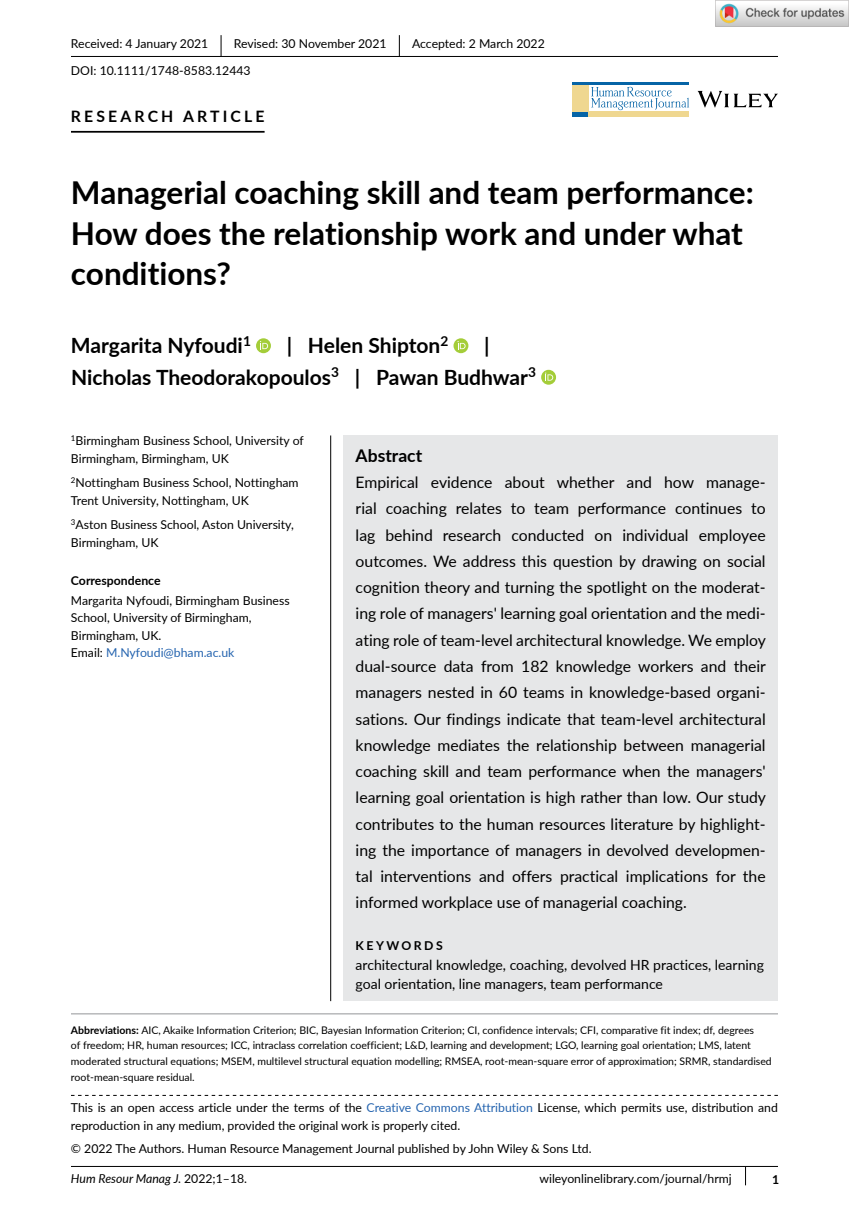
<style>
.page{position:relative;width:849px;height:1221px;background:#fff}
.page>*{position:absolute;margin:0;border:0;box-sizing:border-box;transform-origin:0 0}
.t1{font:700 31.5px/40.2px "Lato";color:#000}
.t2{font:700 21px/31.5px "Lato";color:#000}
.t3{font:700 17.5px "Lato";color:#000}
.t4{font:15.75px/26.2px "Lato";color:#000;text-align:justify}
.t5{font:700 15.75px "Lato";letter-spacing:.2em;color:#000}
.t6{font:14px/19.2px "Lato";color:#000}
.t7{font:12.25px/17.5px "Lato";color:#000}
.t8{font:italic 12.25px "Lato";color:#000}
.t9{font:700 12.25px "Lato";color:#000}
.t10{font:700 12.25px "Lato";letter-spacing:.2em;color:#000}
.t11{font:10.5px/15.8px "Lato";color:#000}
.s1{color:#2564af}
.s2{font-weight:700}
.s3{font-style:normal}
</style>
<div class="page">
<div style="left:343px;top:435px;width:434px;height:566px;background:#e6e7e8"></div>
<hr style="left:71px;top:56px;width:706px;height:1px;background:#000">
<hr style="left:71px;top:131px;width:193px;height:2px;background:#000">
<svg style="left:256px;top:338px;width:15px;height:15px"></svg>
<svg style="left:260px;top:341px;width:8px;height:8px"></svg>
<svg style="left:453px;top:338px;width:15px;height:15px"></svg>
<svg style="left:457px;top:341px;width:8px;height:8px"></svg>
<svg style="left:541px;top:370px;width:15px;height:14px"></svg>
<svg style="left:545px;top:372px;width:8px;height:8px"></svg>
<svg style="left:220px;top:35px;width:1px;height:21px"></svg>
<svg style="left:399px;top:35px;width:1px;height:21px"></svg>
<hr style="left:71px;top:1013px;width:706px;height:1px;background:#939598">
<hr style="left:71px;top:1165px;width:706px;height:1px;background:#000">
<svg style="left:71px;top:1094px;width:706px;height:1px"></svg>
<svg style="left:588px;top:85px;width:100px;height:27px"></svg>
<svg style="left:591px;top:87px;width:97px;height:23px"></svg>
<hr style="left:572px;top:82px;width:116px;height:3px;background:#0664a6">
<div style="left:572px;top:112px;width:16px;height:5px;background:#0664a6"></div>
<div style="left:588px;top:112px;width:100px;height:5px;background:#efd790"></div>
<div style="left:572px;top:85px;width:16px;height:27px;background:#efd790"></div>
<svg style="left:697px;top:91px;width:80px;height:17px"></svg>
<hr style="left:330px;top:435px;width:1px;height:566px;background:#000">
<img style="left:715px;top:0;width:133px;height:26px">
<p class="t7" style="left:71px;top:35px;width:139px">Received: 4 January 2021</p>
<p class="t7" style="left:234px;top:35px;width:154px">Revised: 30 November 2021</p>
<p class="t7" style="left:412px;top:35px;width:134px">Accepted: 2 March 2022</p>
<p class="t7" style="left:71px;top:61px;width:181px">DOI: 10.1111/1748-8583.12443</p>
<p class="t5" style="left:71px;top:105px;width:195px">RESEARCH ARTICLE</p>
<h1 class="t1" style="left:71px;top:171px;width:684px">Managerial coaching skill and team performance:<br>How does the relationship work and under what conditions?</h1>
<h2 class="t2" style="left:71px;top:329px;width:181px">Margarita Nyfoudi<sup>1</sup></h2>
<h2 class="t2" style="left:286px;top:329px;width:163px">| Helen Shipton<sup>2</sup></h2>
<h2 class="t2" style="left:71px;top:329px;width:466px;text-indent:413px">|<br>Nicholas Theodorakopoulos<sup>3</sup> | Pawan Budhwar<sup>3</sup></h2>
<p class="t7" style="left:71px;top:431px;width:234px"><sup>1</sup>Birmingham Business School, University of<br>Birmingham, Birmingham, UK</p>
<p class="t7" style="left:71px;top:473px;width:229px"><sup>2</sup>Nottingham Business School, Nottingham<br>Trent University, Nottingham, UK</p>
<p class="t7" style="left:71px;top:515px;width:224px"><sup>3</sup>Aston Business School, Aston University,<br>Birmingham, UK</p>
<p class="t9" style="left:71px;top:572px;width:91px">Correspondence</p>
<p class="t7" style="left:71px;top:591px;width:220px">Margarita Nyfoudi, Birmingham Business<br>School, University of Birmingham,<br>Birmingham, UK.<br>Email: <span class="s1">M.Nyfoudi@bham.ac.uk</span></p>
<p class="t3" style="left:355px;top:442px;width:68px">Abstract</p>
<p class="t4" style="left:355px;top:468px;width:412px">Empirical evidence about whether and how manage&shy;rial coaching relates to team performance continues to lag behind research conducted on individual employee outcomes. We address this question by drawing on social cognition theory and turning the spotlight on the moderat&shy;ing role of managers' learning goal orientation and the medi&shy;ating role of team-level architectural knowledge. We employ dual-source data from 182 knowledge workers and their managers nested in 60 teams in knowledge-based organi&shy;sations. Our findings indicate that team-level architectural knowledge mediates the relationship between managerial coaching skill and team performance when the managers' learning goal orientation is high rather than low. Our study contributes to the human resources literature by highlight&shy;ing the importance of managers in devolved developmen&shy;tal interventions and offers practical implications for the informed workplace use of managerial coaching.</p>
<p class="t10" style="left:355px;top:936px;width:89px">KEYWORDS</p>
<p class="t6" style="left:355px;top:954px;width:409px">architectural knowledge, coaching, devolved HR practices, learning goal orientation, line managers, team performance</p>
<p class="t11" style="left:71px;top:1021px;width:702px"><span class="s2">Abbreviations:</span> AIC, Akaike Information Criterion; BIC, Bayesian Information Criterion; CI, confidence intervals; CFI, comparative fit index; df, degrees<br>of freedom; HR, human resources; ICC, intraclass correlation coefficient; L&amp;D, learning and development; LGO, learning goal orientation; LMS, latent moderated structural equations; MSEM, multilevel structural equation modelling; RMSEA, root-mean-square error of approximation; SRMR, standardised root-mean-square residual.</p>
<p class="t7" style="left:71px;top:1098px;width:708px">This is an open access article under the terms of the <span class="s1">Creative Commons Attribution</span> License, which permits use, distribution and reproduction in any medium, provided the original work is properly cited.</p>
<p class="t7" style="left:71px;top:1138px;width:522px">© 2022 The Authors. Human Resource Management Journal published by John Wiley &amp; Sons Ltd.</p>
<p class="t8" style="left:71px;top:1170px;width:178px">Hum Resour Manag J. <span class="s3">2022;1–18.</span></p>
<p class="t7" style="left:539px;top:1169px;width:194px">wileyonlinelibrary.com/journal/hrmj</p>
<p class="t9" style="left:771px;top:1169px;width:9px">1</p>
</div>
